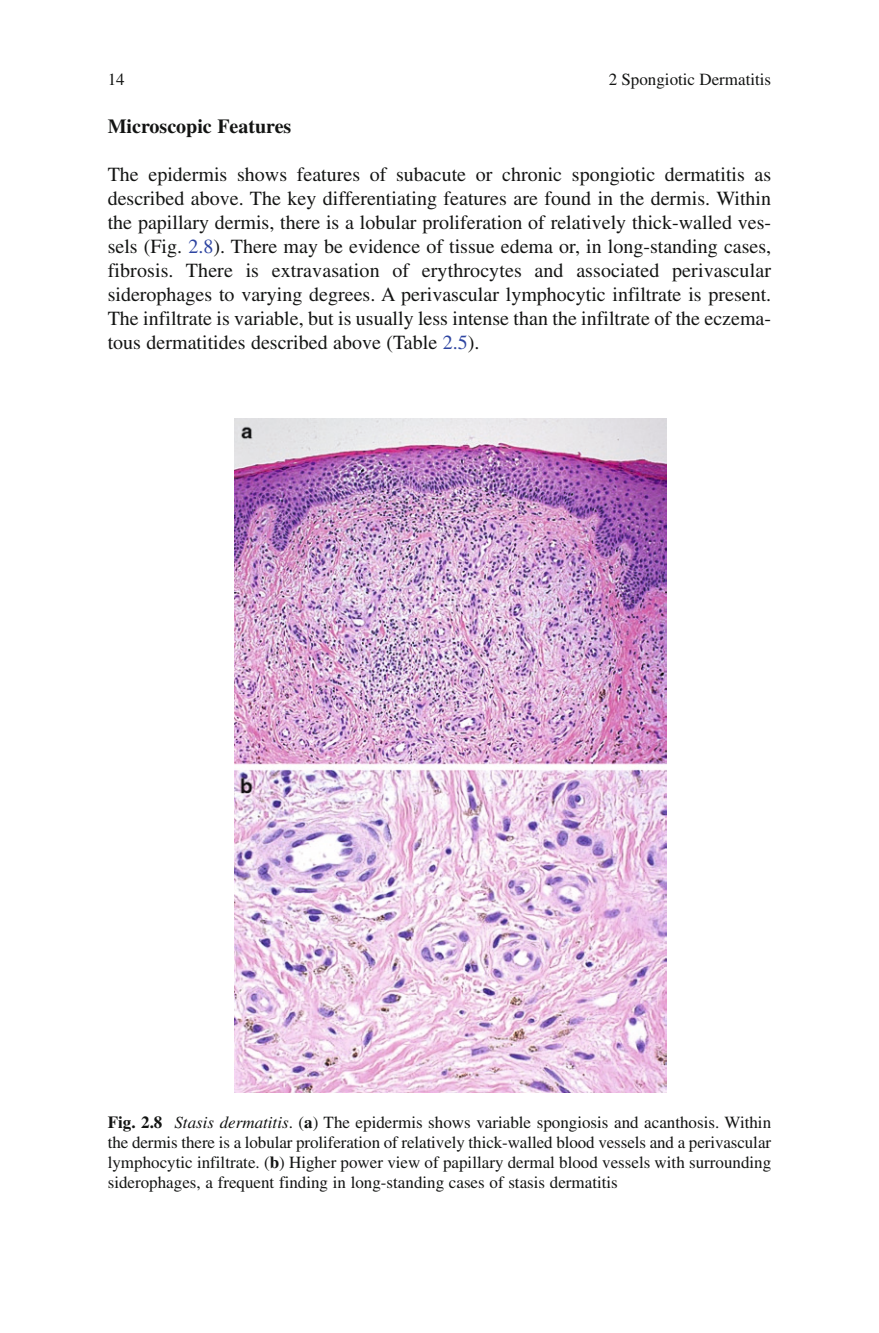
<style>
.page{position:relative;width:879px;height:1333px;background:#fff}
.page>*{position:absolute;margin:0;border:0;box-sizing:border-box;transform-origin:0 0}
.t1{font:20px/24px "Times";color:#131413;text-align:justify}
.t2{font:700 20px "Times";color:#131413}
.t3{font:17px/20px "Times";color:#131413;text-align:justify}
.s1{color:#2e45a1}
.s2{font-weight:700}
.s3{font-style:italic}
</style>
<div class="page">
<img style="left:234px;top:418px;width:432px;height:673px">
<p class="t3" style="left:108px;top:70px;width:18px">14</p>
<p class="t3" style="left:609px;top:70px;width:164px">2 Spongiotic Dermatitis</p>
<p class="t2" style="left:108px;top:114px;width:185px">Microscopic Features</p>
<p class="t1" style="left:108px;top:162px;width:665px">The epidermis shows features of subacute or chronic spongiotic dermatitis as described above. The key differentiating features are found in the dermis. Within the papillary dermis, there is a lobular proliferation of relatively thick-walled ves&shy;sels (Fig. <span class="s1">2.8</span>). There may be evidence of tissue edema or, in long-standing cases, fibrosis. There is extravasation of erythrocytes and associated perivascular siderophages to varying degrees. A perivascular lymphocytic infiltrate is present.<br>The infiltrate is variable, but is usually less intense than the infiltrate of the eczema&shy;tous dermatitides described above (Table <span class="s1">2.5</span>).</p>
<p class="t3" style="left:108px;top:1112px;width:665px"><span class="s2">Fig. 2.8</span> <span class="s3">Stasis dermatitis</span>. (<span class="s2">a</span>) The epidermis shows variable spongiosis and acanthosis. Within the dermis there is a lobular proliferation of relatively thick-walled blood vessels and a perivascular lymphocytic infiltrate. (<span class="s2">b</span>) Higher power view of papillary dermal blood vessels with surrounding siderophages, a frequent finding in long-standing cases of stasis dermatitis</p>
</div>
